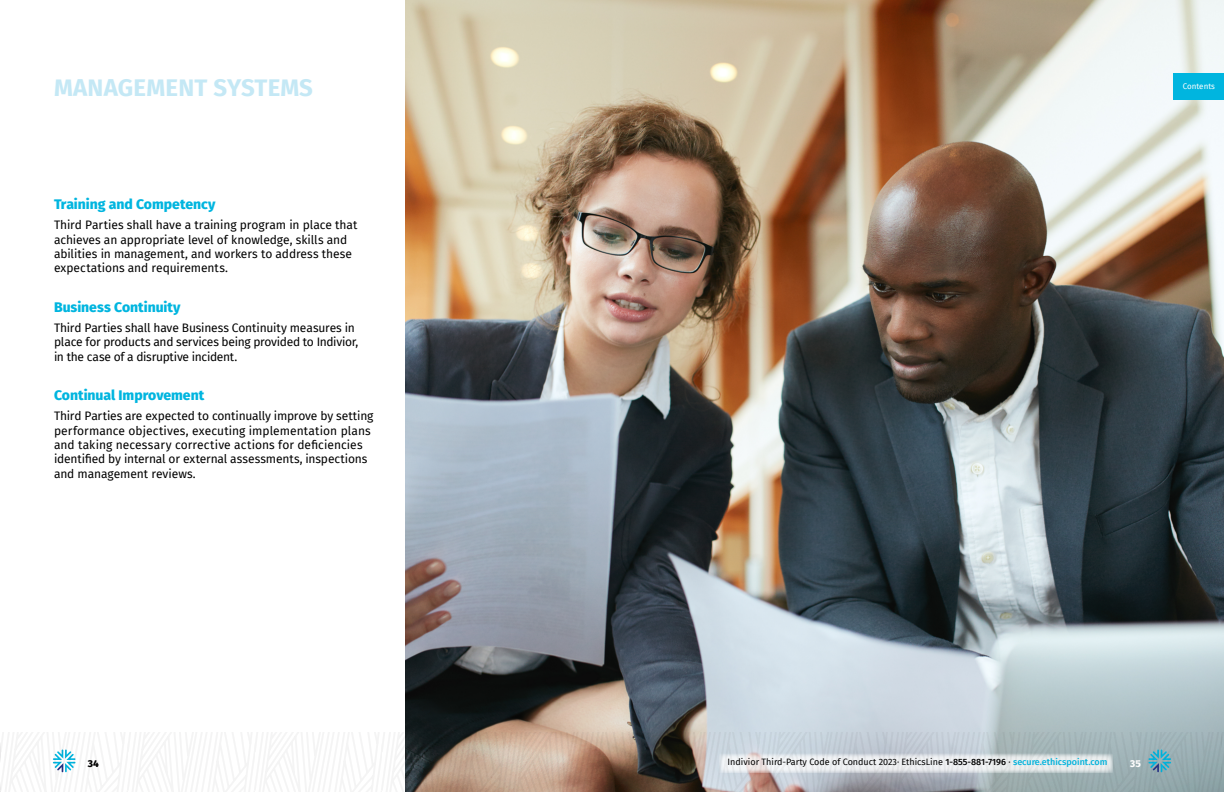
<style>
.page{position:relative;width:1224px;height:792px;background:#fff}
.page>*{position:absolute;margin:0;border:0;box-sizing:border-box;transform-origin:0 0}
.t1{font:700 24px "Fira Sans";letter-spacing:.01em;color:#c4e8f5}
.t2{font:800 14px "Fira Sans";letter-spacing:-.005em;color:#00b5df}
.t3{font:12px/14.4px "Fira Sans";letter-spacing:-.005em;color:#000}
.t4{font:800 10px "Fira Sans";color:#000}
.t5{font:800 10px "Fira Sans";color:#fff}
.t6{font:9px "Fira Sans";color:#000}
.t7{font:8px "Fira Sans";color:#fff}
.s1{font-weight:500}
.s2{font-weight:500;color:#00b5df}
</style>
<div class="page">
<img style="left:405px;top:0;width:819px;height:733px">
<hr style="left:0;top:733px;width:1px;height:59px;background:#bfbfbf">
<div style="left:1174px;top:73px;width:50px;height:26px;background:#00b5df"></div>
<hr style="left:1221px;top:733px;width:3px;height:59px;background:#bfbfbf">
<svg style="left:1px;top:733px;width:1220px;height:59px"></svg>
<h1 class="t1" style="left:54px;top:67px;width:260px">MANAGEMENT SYSTEMS</h1>
<p class="t2" style="left:54px;top:192px;width:163px">Training and Competency</p>
<p class="t3" style="left:54px;top:217px;width:305px">Third Parties shall have a training program in place that achieves an appropriate level of knowledge, skills and abilities in management, and workers to address these expectations and requirements.</p>
<p class="t2" style="left:54px;top:295px;width:128px">Business Continuity</p>
<p class="t3" style="left:54px;top:320px;width:306px">Third Parties shall have Business Continuity measures in place for products and services being provided to Indivior, in the case of a disruptive incident.</p>
<p class="t2" style="left:54px;top:383px;width:152px">Continual Improvement</p>
<p class="t3" style="left:54px;top:409px;width:321px">Third Parties are expected to continually improve by setting performance objectives, executing implementation plans and taking necessary corrective actions for deficiencies identified by internal or external assessments, inspections and management reviews.</p>
<p class="t4" style="left:88px;top:754px;width:12px">34</p>
<p class="t7" style="left:1183px;top:80px;width:34px">Contents</p>
<p class="t6" style="left:728px;top:755px;width:381px">Indivior Third-Party Code of Conduct 2023∙ EthicsLine <span class="s1">1-855-881-7196</span> ∙ <span class="s2">secure.ethicspoint.com</span></p>
<p class="t5" style="left:1130px;top:754px;width:12px">35</p>
</div>
